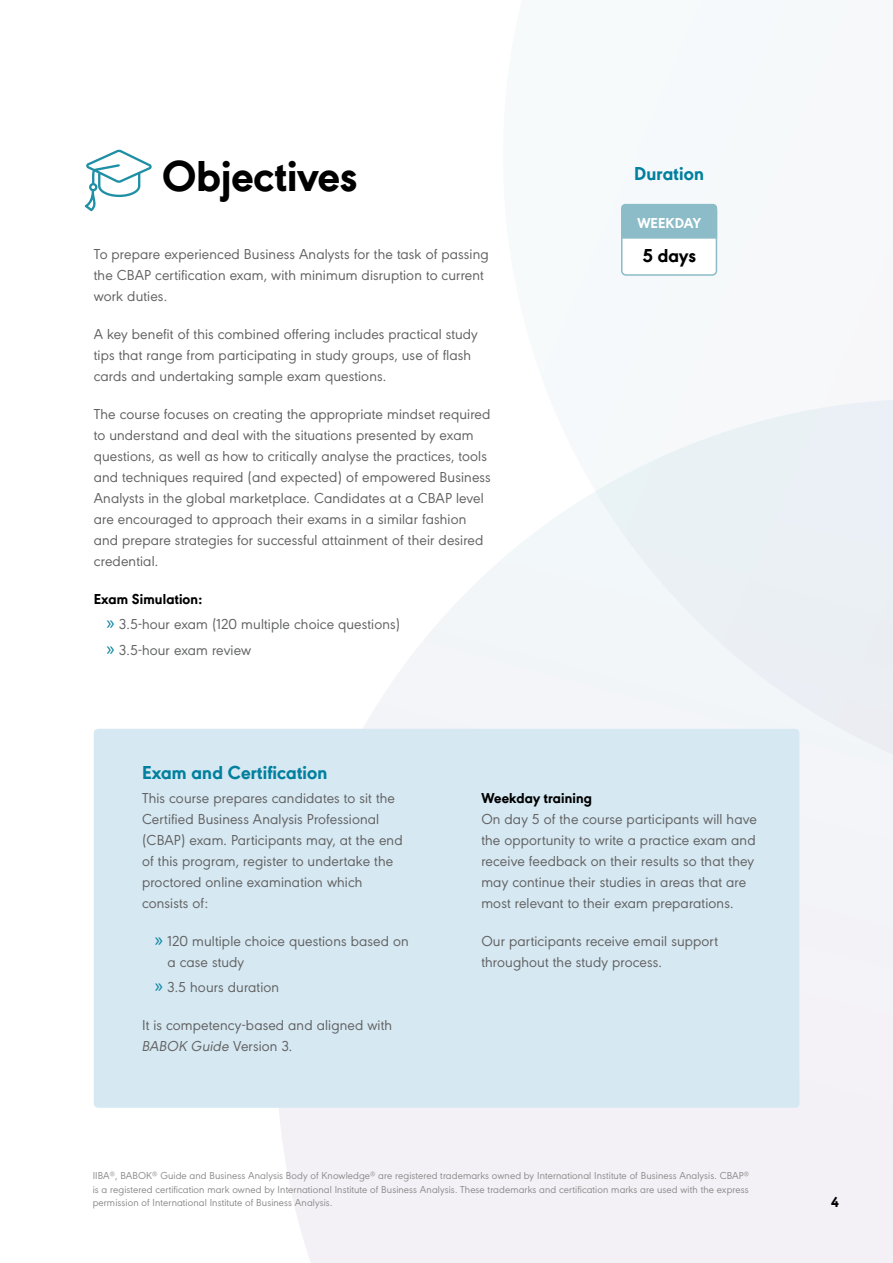
<style>
.page{position:relative;width:893px;height:1263px;background:#fff}
.page>*{position:absolute;margin:0;border:0;box-sizing:border-box;transform-origin:0 0}
.t1{font:800 45px "URW Geometric";color:#000}
.t2{font:800 19.5px "URW Geometric";letter-spacing:.01em;color:#00809e}
.t3{font:800 19.5px "URW Geometric";color:#000}
.t4{font:15px/21px "URW Geometric";letter-spacing:.01em;color:#626262}
.t5{font:15px/25.2px "URW Geometric";letter-spacing:.01em;color:#626363}
.t6{font:800 15px "URW Geometric";letter-spacing:.01em;color:#000}
.t7{font:800 15px "URW Geometric";letter-spacing:.01em;color:#fff}
.t8{font:10.5px/13.5px "URW Geometric";letter-spacing:.01em;color:#8c8c8c;text-align:justify}
.s1{font-weight:800;color:#000}
.s2{font-family:"Myriad Pro";font-size:19.5px;color:#00809e}
.s3{font-style:italic}
</style>
<div class="page">
<svg style="left:279px;top:400px;width:614px;height:863px"></svg>
<div style="left:94px;top:729px;width:705px;height:379px;background:#d6e8f2;border-radius:4px"></div>
<div style="left:621px;top:206px;width:96px;height:70px;border:2px solid #8bbcc7;border-radius:4px"></div>
<div style="left:621px;top:204px;width:96px;height:35px;background:#8bbcc7"></div>
<svg style="left:85px;top:149px;width:67px;height:62px"></svg>
<h1 class="t1" style="left:162px;top:142px;width:197px">Objectives</h1>
<p class="t4" style="left:94px;top:242px;width:396px">To prepare experienced Business Analysts for the task of passing the CBAP certification exam, with minimum disruption to current work duties.</p>
<p class="t4" style="left:94px;top:322px;width:386px">A key benefit of this combined offering includes practical study tips that range from participating in study groups, use of flash cards and undertaking sample exam questions.</p>
<p class="t4" style="left:94px;top:403px;width:399px">The course focuses on creating the appropriate mindset required to understand and deal with the situations presented by exam questions, as well as how to critically analyse the practices, tools and techniques required (and expected) of empowered Business Analysts in the global marketplace. Candidates at a CBAP level are encouraged to approach their exams in a similar fashion and prepare strategies for successful attainment of their desired credential.</p>
<p class="t5" style="left:107px;top:585px;width:295px;text-indent:-13px"><span class="s1">Exam Simulation:<br></span><span class="s2">»</span> 3.5-hour exam (120 multiple choice questions) <span class="s2">»</span> 3.5-hour exam review</p>
<h2 class="t2" style="left:142px;top:758px;width:187px">Exam and Certification</h2>
<h2 class="t2" style="left:634px;top:159px;width:71px">Duration</h2>
<p class="t7" style="left:637px;top:211px;width:65px">WEEKDAY</p>
<h2 class="t3" style="left:642px;top:241px;width:55px">5 days</h2>
<p class="t4" style="left:142px;top:786px;width:262px">This course prepares candidates to sit the Certified Business Analysis Professional (CBAP) exam. Participants may, at the end of this program, register to undertake the proctored online examination which consists of:</p>
<p class="t5" style="left:168px;top:929px;width:243px;line-height:21px;text-indent:-13px"><span class="s2">»</span> 120 multiple choice questions based on a case study</p>
<p class="t5" style="left:155px;top:973px;width:126px"><span class="s2">»</span> 3.5 hours duration</p>
<p class="t4" style="left:142px;top:1013px;width:252px">It is competency-based and aligned with<br><span class="s3">BABOK Guide</span> Version 3.</p>
<p class="t6" style="left:481px;top:787px;width:112px">Weekday training</p>
<p class="t4" style="left:481px;top:807px;width:277px">On day 5 of the course participants will have the opportunity to write a practice exam and receive feedback on their results so that they may continue their studies in areas that are most relevant to their exam preparations.</p>
<p class="t4" style="left:481px;top:929px;width:238px">Our participants receive email support throughout the study process.</p>
<p class="t8" style="left:93px;top:1168px;width:658px">IIBA<sup>®</sup>, BABOK<sup>®</sup> Guide and Business Analysis Body of Knowledge<sup>®</sup> are registered trademarks owned by International Institute of Business Analysis. CBAP<sup>® </sup>is a registered certification mark owned by International Institute of Business Analysis. These trademarks and certification marks are used with the express permission of International Institute of Business Analysis.</p>
<p class="t6" style="left:831px;top:1191px;width:9px">4</p>
</div>
